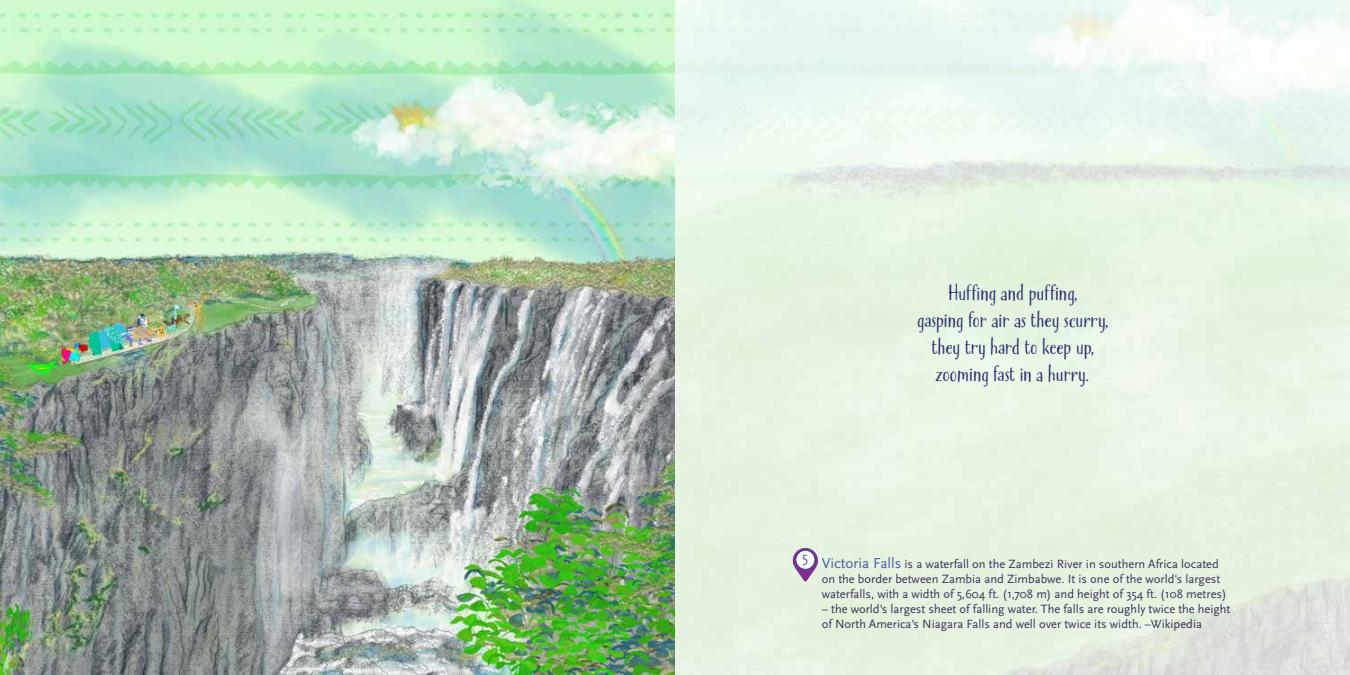
<style>
.page{position:relative;width:1350px;height:675px;background:#fff}
.page>*{position:absolute;margin:0;border:0;box-sizing:border-box;transform-origin:0 0}
.t1{font:22.5px/27px "Buckley";color:#2c2e70;text-align:center}
.t2{font:15px "Scala Sans Pro";color:#4f5b9e}
.t3{font:12.5px/15px "Scala Sans Pro";color:#393457}
.s1{font-size:15px;color:#4f5b9e}
</style>
<div class="page">
<img style="left:0;top:0;width:664px;height:675px">
<svg style="left:793px;top:548px;width:25px;height:34px"></svg>
<div style="left:796px;top:550px;width:19px;height:19px;background:#fff;border-radius:50%"></div>
<div style="left:796px;top:550px;width:19px;height:19px;border:1px solid #3252a2;border-radius:50%"></div>
<h1 class="t1" style="left:917px;top:280px;width:192px">Huffing and puffing,<br>gasping for air as they scurry, they try hard to keep up, zooming fast in a hurry.</h1>
<p class="t2" style="left:802px;top:549px;width:8px">5</p>
<p class="t3" style="left:822px;top:557px;width:406px"><span class="s1">Victoria Falls</span> is a waterfall on the Zambezi River in southern Africa located on the border between Zambia and Zimbabwe. It is one of the world's largest waterfalls, with a width of 5,604 ft. (1,708 m) and height of 354 ft. (108 metres)</p>
<p class="t3" style="left:822px;top:602px;width:410px">– the world's largest sheet of falling water. The falls are roughly twice the height of North America's Niagara Falls and well over twice its width. –Wikipedia</p>
</div>
